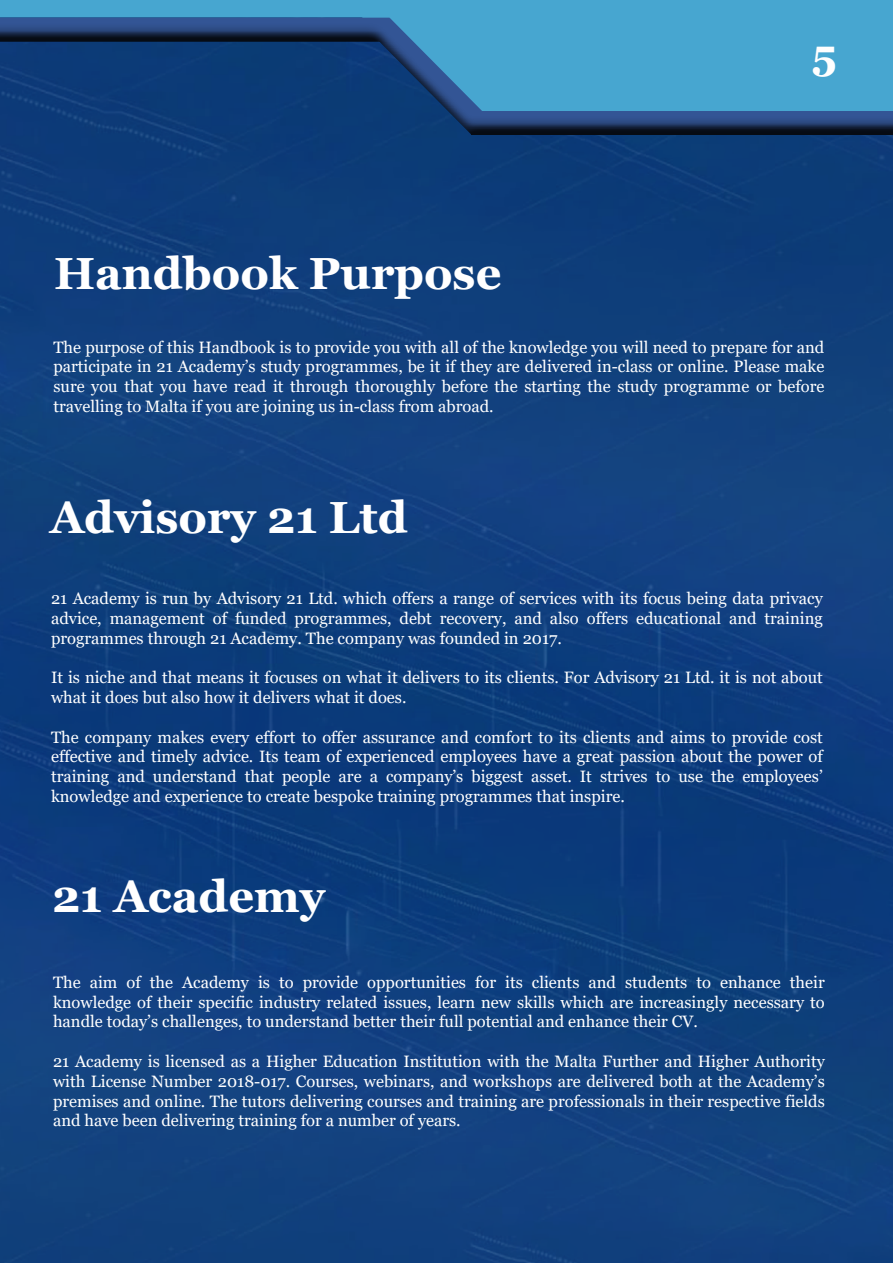
<style>
.page{position:relative;width:893px;height:1263px;background:#fff}
.page>*{position:absolute;margin:0;border:0;box-sizing:border-box;transform-origin:0 0}
.t1{font:700 45px "Georgia";color:#fff}
.t2{font:700 42px "Georgia";color:#fff}
.t3{font:16.5px/19.8px "Georgia";color:#fff;text-align:justify}
</style>
<div class="page">
<div style="left:0;top:0;width:893px;height:1263px;background:#000;opacity:.75"></div>
<h1 class="t1" style="left:54px;top:245px;width:449px">Handbook Purpose</h1>
<h2 class="t2" style="left:812px;top:28px;width:27px">5</h2>
<p class="t3" style="left:53px;top:337px;width:772px">The purpose of this Handbook is to provide you with all of the knowledge you will need to prepare for and participate in 21 Academy’s study programmes, be it if they are delivered in-class or online. Please make sure you that you have read it through thoroughly before the starting the study programme or before travelling to Malta if you are joining us in-class from abroad.</p>
<h1 class="t1" style="left:50px;top:488px;width:359px">Advisory 21 Ltd</h1>
<p class="t3" style="left:51px;top:589px;width:773px">21 Academy is run by Advisory 21 Ltd. which offers a range of services with its focus being data privacy advice, management of funded programmes, debt recovery, and also offers educational and training programmes through 21 Academy. The company was founded in 2017.</p>
<p class="t3" style="left:51px;top:668px;width:773px">It is niche and that means it focuses on what it delivers to its clients. For Advisory 21 Ltd. it is not about what it does but also how it delivers what it does.</p>
<p class="t3" style="left:51px;top:727px;width:773px">The company makes every effort to offer assurance and comfort to its clients and aims to provide cost effective and timely advice. Its team of experienced employees have a great passion about the power of training and understand that people are a company’s biggest asset. It strives to use the employees’ knowledge and experience to create bespoke training programmes that inspire.</p>
<h1 class="t1" style="left:52px;top:867px;width:275px">21 Academy</h1>
<p class="t3" style="left:53px;top:972px;width:773px">The aim of the Academy is to provide opportunities for its clients and students to enhance their knowledge of their specific industry related issues, learn new skills which are increasingly necessary to handle today’s challenges, to understand better their full potential and enhance their CV.</p>
<p class="t3" style="left:53px;top:1052px;width:773px">21 Academy is licensed as a Higher Education Institution with the Malta Further and Higher Authority with License Number 2018-017. Courses, webinars, and workshops are delivered both at the Academy’s premises and online. The tutors delivering courses and training are professionals in their respective fields and have been delivering training for a number of years.</p>
</div>
